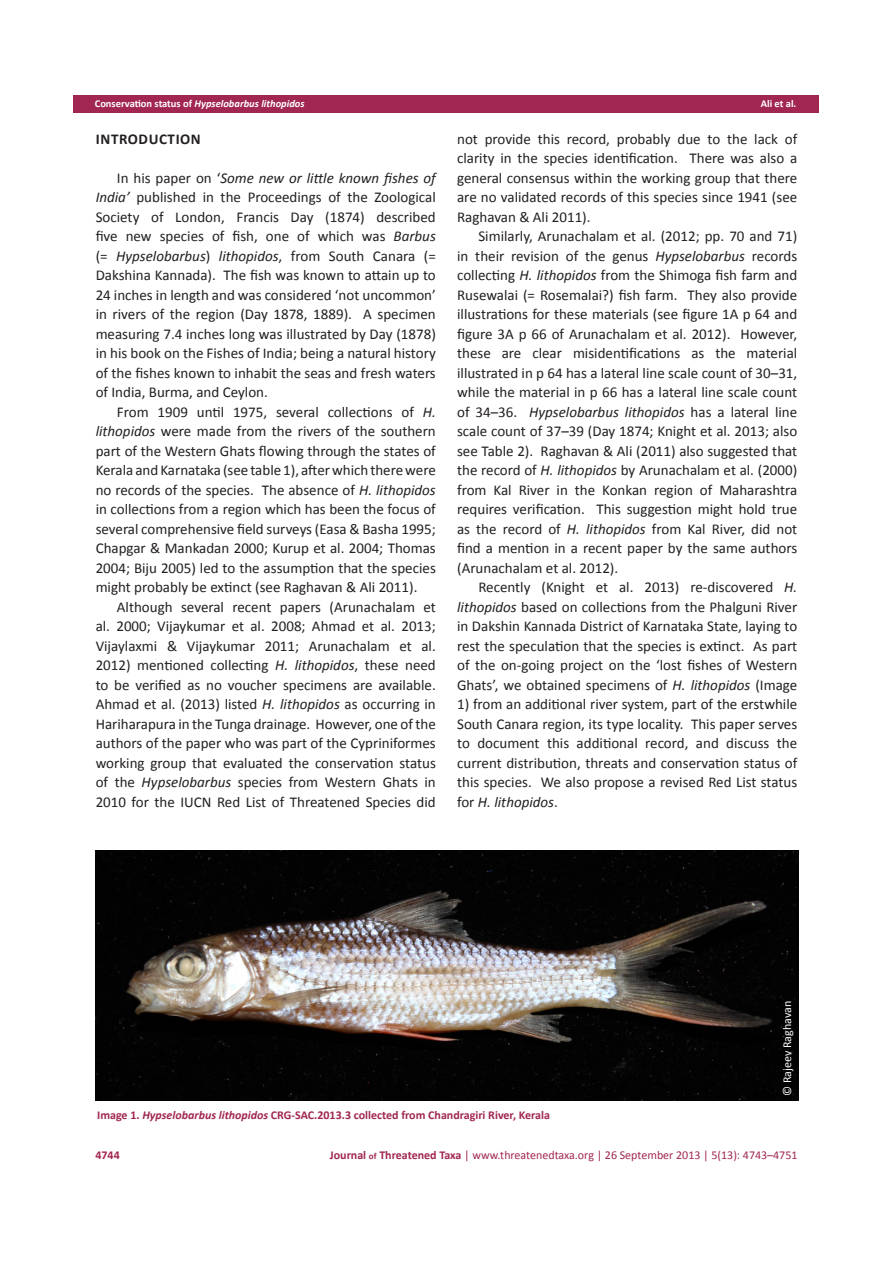
<style>
.page{position:relative;width:893px;height:1263px;background:#fff}
.page>*{position:absolute;margin:0;border:0;box-sizing:border-box;transform-origin:0 0}
.t1{font:15px/19.5px "Calibri";color:#231f20;text-align:justify}
.t2{font:700 15px "Calibri";letter-spacing:.04em;color:#231f20}
.t3{font:700 12px "Calibri";color:#a12652}
.t4{font:12px "Calibri";color:#a12652}
.t5{font:12px "Calibri";color:#fff}
.t6{font:italic 700 10.5px "Calibri";color:#fff}
.t7{font:700 10.5px "Calibri";color:#fff}
.s1{font-style:normal}
.s2{font-style:italic}
.s3{font-weight:700}
.s4{font-weight:700;font-size:9px}
</style>
<div class="page">
<div style="left:74px;top:96px;width:745px;height:17px;background:#a12652"></div>
<img style="left:96px;top:850px;width:703px;height:250px">
<p class="t6" style="left:95px;top:97px;width:211px"><span class="s1">Conservation status of</span> Hypselobarbus lithopidos</p>
<p class="t7" style="left:761px;top:97px;width:37px">Ali et al.</p>
<p class="t2" style="left:96px;top:129px;width:106px">INTRODUCTION</p>
<p class="t1" style="left:96px;top:168px;width:342px;text-indent:21px">In his paper on ‘<span class="s2">Some new or little known fishes of India’</span> published in the Proceedings of the Zoological Society of London, Francis Day (1874) described five new species of fish, one of which was <span class="s2">Barbus </span>(= <span class="s2">Hypselobarbus</span>) <span class="s2">lithopidos</span>, from South Canara (= Dakshina Kannada). The fish was known to attain up to 24 inches in length and was considered ‘not uncommon’ in rivers of the region (Day 1878, 1889). A specimen measuring 7.4 inches long was illustrated by Day (1878) in his book on the Fishes of India; being a natural history of the fishes known to inhabit the seas and fresh waters of India, Burma, and Ceylon.</p>
<p class="t1" style="left:96px;top:402px;width:342px;text-indent:21px">From 1909 until 1975, several collections of <span class="s2">H. lithopidos</span> were made from the rivers of the southern part of the Western Ghats flowing through the states of Kerala and Karnataka (see table 1), after which there were no records of the species. The absence of <span class="s2">H. lithopidos </span>in collections from a region which has been the focus of several comprehensive field surveys (Easa &amp; Basha 1995; Chapgar &amp; Mankadan 2000; Kurup et al. 2004; Thomas 2004; Biju 2005) led to the assumption that the species might probably be extinct (see Raghavan &amp; Ali 2011).</p>
<p class="t1" style="left:96px;top:597px;width:342px;text-indent:21px">Although several recent papers (Arunachalam et al. 2000; Vijaykumar et al. 2008; Ahmad et al. 2013; Vijaylaxmi &amp; Vijaykumar 2011; Arunachalam et al.<br>2012) mentioned collecting <span class="s2">H. lithopidos</span>, these need to be verified as no voucher specimens are available.<br>Ahmad et al. (2013) listed <span class="s2">H. lithopidos</span> as occurring in Hariharapura in the Tunga drainage. However, one of the authors of the paper who was part of the Cypriniformes working group that evaluated the conservation status of the <span class="s2">Hypselobarbus</span> species from Western Ghats in 2010 for the IUCN Red List of Threatened Species did</p>
<p class="t1" style="left:457px;top:129px;width:342px">not provide this record, probably due to the lack of clarity in the species identification. There was also a general consensus within the working group that there are no validated records of this species since 1941 (see Raghavan &amp; Ali 2011).</p>
<p class="t1" style="left:457px;top:227px;width:342px;text-indent:21px">Similarly, Arunachalam et al. (2012; pp. 70 and 71) in their revision of the genus <span class="s2">Hypselobarbus</span> records collecting <span class="s2">H. lithopidos</span> from the Shimoga fish farm and Rusewalai (= Rosemalai?) fish farm. They also provide illustrations for these materials (see figure 1A p 64 and figure 3A p 66 of Arunachalam et al. 2012). However, these are clear misidentifications as the material illustrated in p 64 has a lateral line scale count of 30–31, while the material in p 66 has a lateral line scale count of 34–36. <span class="s2">Hypselobarbus lithopidos</span> has a lateral line scale count of 37–39 (Day 1874; Knight et al. 2013; also see Table 2). Raghavan &amp; Ali (2011) also suggested that the record of <span class="s2">H. lithopidos</span> by Arunachalam et al. (2000) from Kal River in the Konkan region of Maharashtra requires verification. This suggestion might hold true as the record of <span class="s2">H. lithopidos</span> from Kal River, did not find a mention in a recent paper by the same authors (Arunachalam et al. 2012).</p>
<p class="t1" style="left:457px;top:578px;width:342px;text-indent:21px">Recently (Knight et al. 2013) re-discovered <span class="s2">H. lithopidos</span> based on collections from the Phalguni River in Dakshin Kannada District of Karnataka State, laying to rest the speculation that the species is extinct. As part of the on-going project on the ‘lost fishes of Western Ghats’, we obtained specimens of <span class="s2">H. lithopidos</span> (Image</p>
<p class="t1" style="left:457px;top:695px;width:342px">1) from an additional river system, part of the erstwhile South Canara region, its type locality. This paper serves to document this additional record, and discuss the current distribution, threats and conservation status of this species. We also propose a revised Red List status for <span class="s2">H. lithopidos</span>.</p>
<p class="t5" style="left:779px;top:1096px;width:96px;rotate:-90deg">© Rajeev Raghavan</p>
<p class="t3" style="left:97px;top:1107px;width:454px">Image 1. <span class="s2">Hypselobarbus lithopidos</span> CRG-SAC.2013.3 collected from Chandragiri River, Kerala</p>
<p class="t3" style="left:95px;top:1148px;width:26px">4744</p>
<p class="t4" style="left:330px;top:1148px;width:469px"><span class="s3">Journal</span> <span class="s4">of</span> <span class="s3">Threatened Taxa</span> | www.threatenedtaxa.org | 26 September 2013 | 5(13): 4743–4751</p>
</div>
